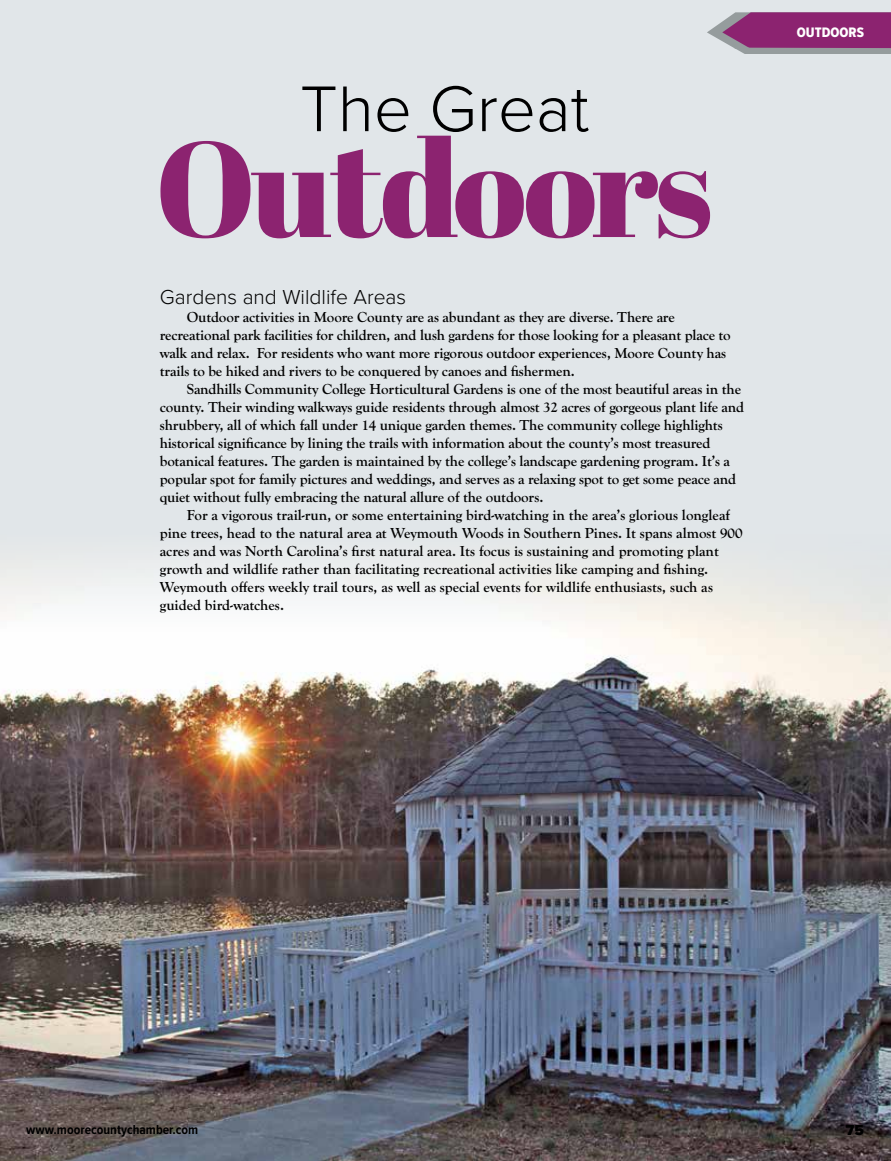
<style>
.page{position:relative;width:891px;height:1161px;background:#fff}
.page>*{position:absolute;margin:0;border:0;box-sizing:border-box;transform-origin:0 0}
.t1{font:135.15px "Abril Fatface";letter-spacing:-.03em;color:#8c2370}
.t2{font:300 66.9px "Proxima Nova";color:#000}
.t3{font:300 21px "Proxima Nova";color:#000}
.t4{font:700 15px/18px "Goudy Old Sty";letter-spacing:-.01em;color:#000}
.t5{font:900 15px "Proxima Nova";color:#000}
.t6{font:14.25px "Proxima Nova Cond Extrabld";color:#fff}
.t7{font:700 13.5px "Proxima Nova Cond";color:#000}
</style>
<div class="page">
<div style="left:0;top:0;width:891px;height:928px;background:#e1e6e9"></div>
<img style="left:0;top:568px;width:891px;height:593px">
<svg style="left:707px;top:12px;width:184px;height:42px;background:#954c84"></svg>
<h2 class="t2" style="left:300px;top:59px;width:291px">The Great</h2>
<h1 class="t1" style="left:155px;top:94px;width:559px">Outdoors</h1>
<h3 class="t3" style="left:160px;top:282px;width:248px">Gardens and Wildlife Areas</h3>
<p class="t4" style="left:160px;top:309px;width:572px;text-indent:27px">Outdoor activities in Moore County are as abundant as they are diverse. There are recreational park facilities for children, and lush gardens for those looking for a pleasant place to walk and relax. For residents who want more rigorous outdoor experiences, Moore County has trails to be hiked and rivers to be conquered by canoes and fishermen.</p>
<p class="t4" style="left:160px;top:381px;width:586px;text-indent:27px">Sandhills Community College Horticultural Gardens is one of the most beautiful areas in the county. Their winding walkways guide residents through almost 32 acres of gorgeous plant life and shrubbery, all of which fall under 14 unique garden themes. The community college highlights historical significance by lining the trails with information about the county’s most treasured botanical features. The garden is maintained by the college’s landscape gardening program. It’s a popular spot for family pictures and weddings, and serves as a relaxing spot to get some peace and quiet without fully embracing the natural allure of the outdoors.</p>
<p class="t4" style="left:160px;top:507px;width:584px;text-indent:27px">For a vigorous trail-run, or some entertaining bird-watching in the area’s glorious longleaf pine trees, head to the natural area at Weymouth Woods in Southern Pines. It spans almost 900 acres and was North Carolina’s first natural area. Its focus is sustaining and promoting plant growth and wildlife rather than facilitating recreational activities like camping and fishing.<br>Weymouth offers weekly trail tours, as well as special events for wildlife enthusiasts, such as guided bird-watches.</p>
<p class="t6" style="left:797px;top:22px;width:69px">OUTDOORS</p>
<p class="t7" style="left:26px;top:1119px;width:174px">www.moorecountychamber.com</p>
<p class="t5" style="left:846px;top:1119px;width:20px">75</p>
</div>
